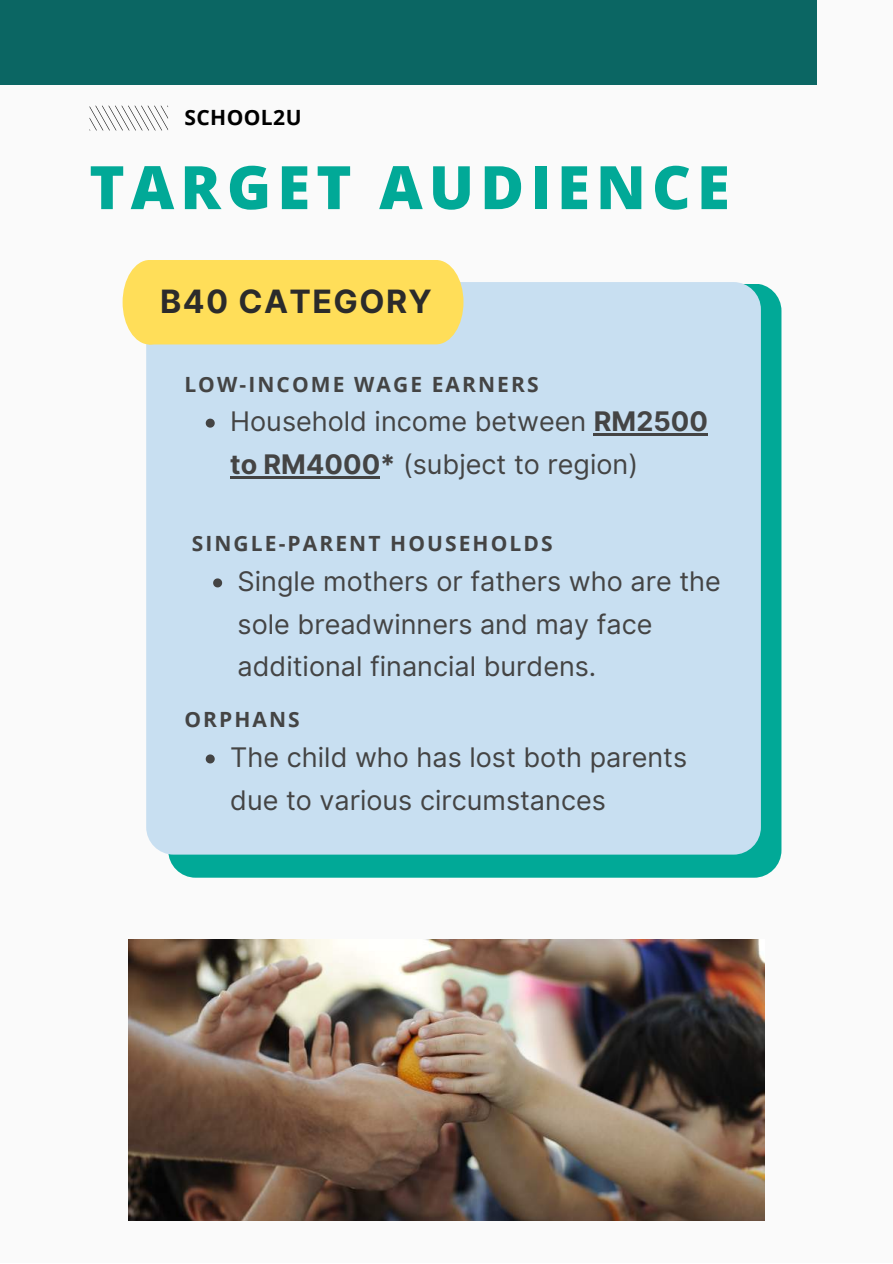
<style>
.page{position:relative;width:893px;height:1264px;background:#fff}
.page>*{position:absolute;margin:0;border:0;box-sizing:border-box;transform-origin:0 0}
.t1{font:800 60px "Open Sans";letter-spacing:.1em;color:#01a997}
.t2{font:700 32.1px "Inter";letter-spacing:.045em;color:#2b2b2b}
.t3{font:27px/42.8px "Inter";color:#444}
.t4{font:700 21px "Open Sans";letter-spacing:.1em;color:#444}
.t5{font:700 21px "Open Sans";letter-spacing:.02em;color:#000}
.s1{font-weight:700}
</style>
<div class="page">
<div style="left:0;top:0;width:892px;height:1262px;background:#fafafa"></div>
<div style="left:0;top:0;width:816px;height:85px;background:#0b6663"></div>
<svg style="left:90px;top:106px;width:78px;height:24px"></svg>
<div style="left:168px;top:283px;width:613px;height:594px;background:#01a997;border-radius:27px"></div>
<div style="left:146px;top:282px;width:614px;height:572px;background:#c8dff1;border-radius:27px"></div>
<div style="left:123px;top:260px;width:340px;height:84px;background:#ffde59"></div>
<svg style="left:206px;top:418px;width:9px;height:9px"></svg>
<hr style="left:593px;top:433px;width:115px;height:2px;background:#444">
<hr style="left:230px;top:476px;width:150px;height:2px;background:#444">
<svg style="left:213px;top:578px;width:9px;height:9px"></svg>
<svg style="left:206px;top:754px;width:9px;height:9px"></svg>
<img style="left:129px;top:939px;width:635px;height:281px">
<p class="t5" style="left:184px;top:102px;width:119px">SCHOOL2U</p>
<h1 class="t1" style="left:89px;top:145px;width:642px">TARGET AUDIENCE</h1>
<p class="t2" style="left:160px;top:282px;width:273px">B40 CATEGORY</p>
<p class="t4" style="left:184px;top:369px;width:356px">LOW-INCOME WAGE EARNERS</p>
<p class="t3" style="left:230px;top:400px;width:479px">Household income between <span class="s1">RM2500 to RM4000*</span> (subject to region)</p>
<p class="t4" style="left:192px;top:529px;width:362px">SINGLE-PARENT HOUSEHOLDS</p>
<p class="t3" style="left:238px;top:559px;width:484px">Single mothers or fathers who are the sole breadwinners and may face additional financial burdens.</p>
<p class="t4" style="left:184px;top:705px;width:117px">ORPHANS</p>
<p class="t3" style="left:230px;top:735px;width:458px">The child who has lost both parents due to various circumstances</p>
</div>
